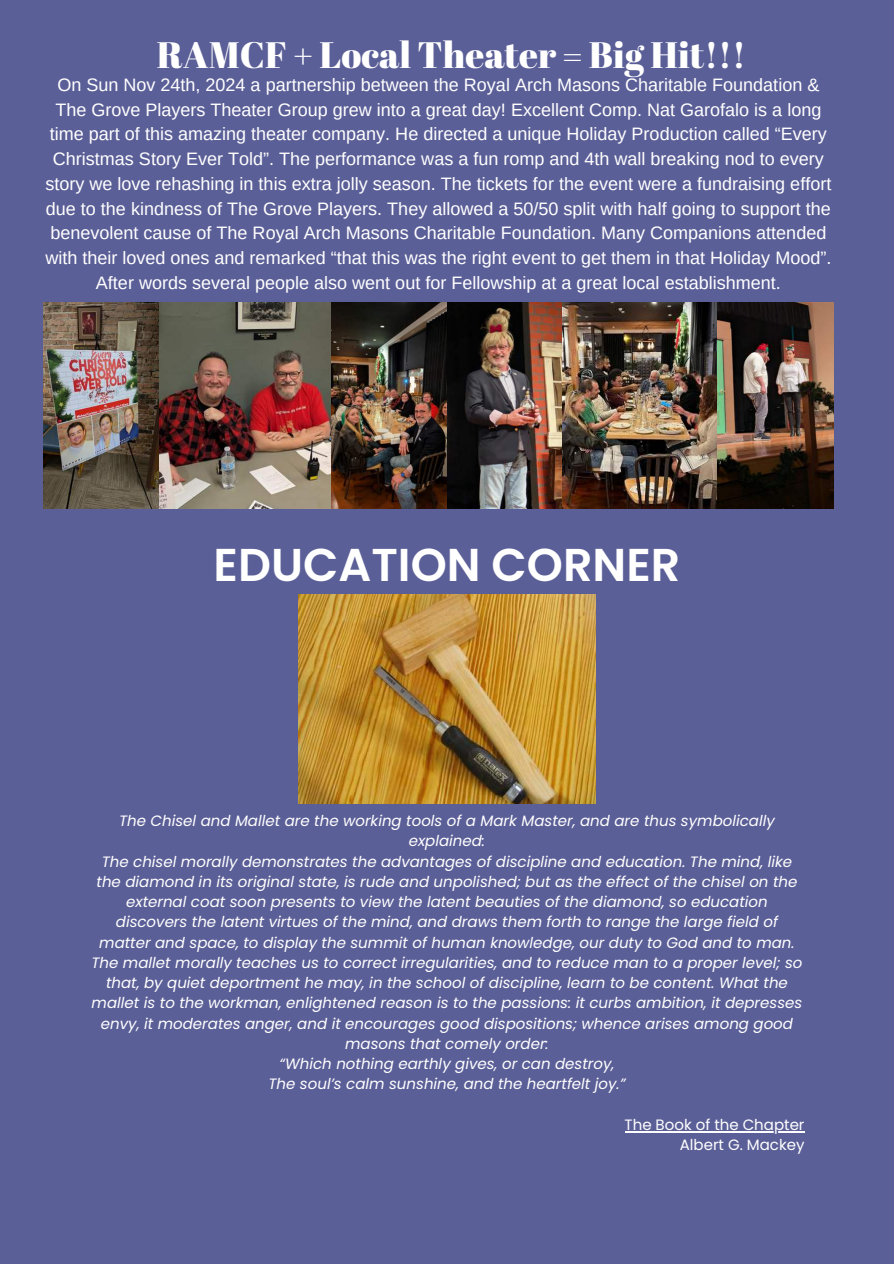
<style>
.page{position:relative;width:894px;height:1264px;background:#fff}
.page>*{position:absolute;margin:0;border:0;box-sizing:border-box;transform-origin:0 0}
.t1{font:600 45.9px "Poppins";color:#fff}
.t2{font:36.75px "Abril Fatface";color:#fff}
.t3{font:18px/24.8px "Arimo";color:#fff;text-align:center}
.t4{font:italic 15px/20.2px "Poppins";color:#fff;text-align:center}
.t5{font:15px/20.2px "Poppins";color:#fff;text-align:right}
</style>
<div class="page">
<div style="left:0;top:0;width:893px;height:1263px;background:#5b5f97"></div>
<img style="left:298px;top:594px;width:297px;height:209px">
<img style="left:44px;top:303px;width:789px;height:205px">
<hr style="left:624px;top:1131px;width:180px;height:1px;background:#fff">
<h2 class="t2" style="left:157px;top:29px;width:590px">RAMCF + Local Theater = Big Hit!!!</h2>
<p class="t3" style="left:45px;top:72px;width:787px">On Sun Nov 24th, 2024 a partnership between the Royal Arch Masons Charitable Foundation &amp; The Grove Players Theater Group grew into a great day! Excellent Comp. Nat Garofalo is a long time part of this amazing theater company. He directed a unique Holiday Production called “Every Christmas Story Ever Told”. The performance was a fun romp and 4th wall breaking nod to every story we love rehashing in this extra jolly season. The tickets for the event were a fundraising effort due to the kindness of The Grove Players. They allowed a 50/50 split with half going to support the benevolent cause of The Royal Arch Masons Charitable Foundation. Many Companions attended with their loved ones and remarked “that this was the right event to get them in that Holiday Mood”.<br>After words several people also went out for Fellowship at a great local establishment.</p>
<h1 class="t1" style="left:213px;top:538px;width:468px">EDUCATION CORNER</h1>
<p class="t4" style="left:91px;top:810px;width:712px">The Chisel and Mallet are the working tools of a Mark Master, and are thus symbolically explained:<br>The chisel morally demonstrates the advantages of discipline and education. The mind, like the diamond in its original state, is rude and unpolished; but as the effect of the chisel on the external coat soon presents to view the latent beauties of the diamond, so education discovers the latent virtues of the mind, and draws them forth to range the large field of matter and space, to display the summit of human knowledge, our duty to God and to man.<br>The mallet morally teaches us to correct irregularities, and to reduce man to a proper level; so that, by quiet deportment he may, in the school of discipline, learn to be content. What the mallet is to the workman, enlightened reason is to the passions: it curbs ambition, it depresses envy, it moderates anger, and it encourages good dispositions; whence arises among good masons that comely order:<br>“Which nothing earthly gives, or can destroy,<br>The soul’s calm sunshine, and the heartfelt joy.”</p>
<p class="t5" style="left:624px;top:1114px;width:181px">The Book of the Chapter<br>Albert G. Mackey</p>
</div>
